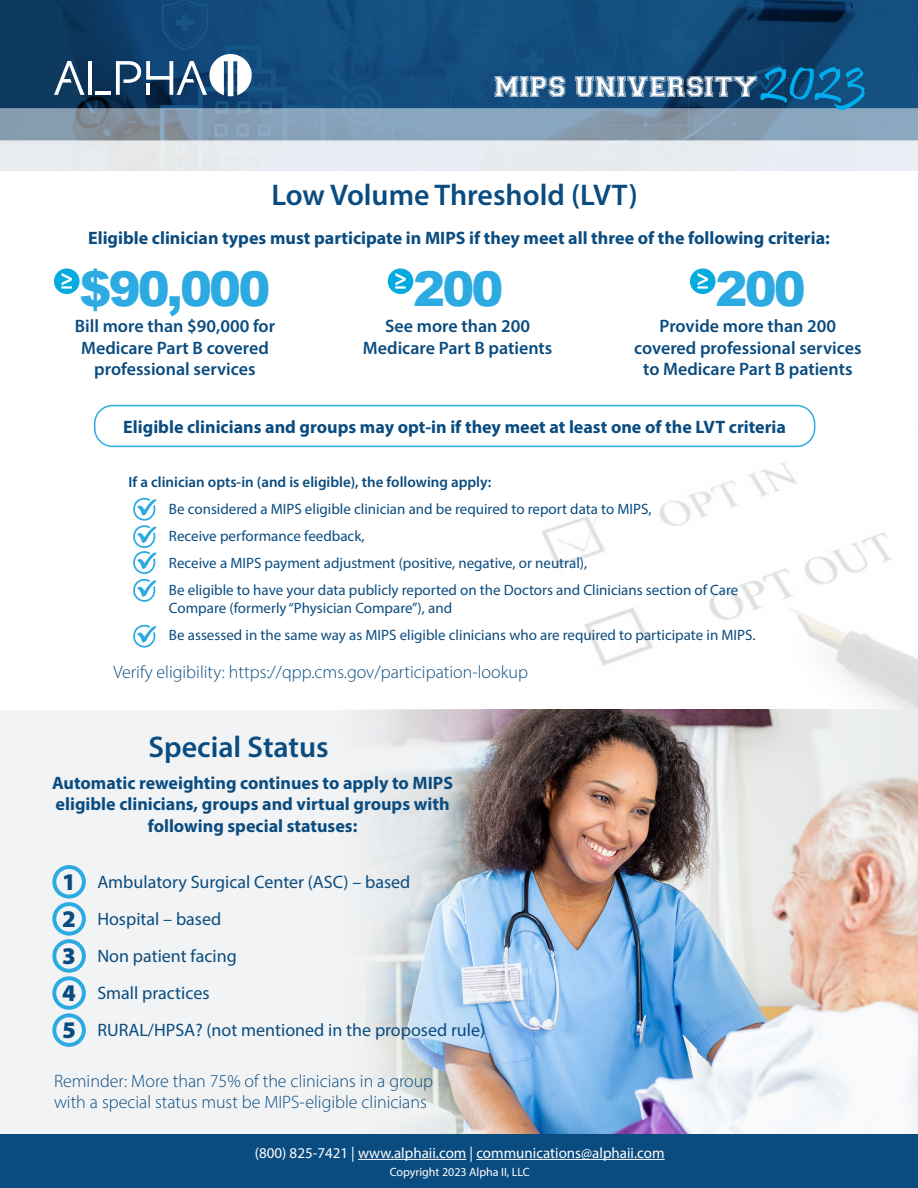
<style>
.page{position:relative;width:918px;height:1188px;background:#fff}
.page>*{position:absolute;margin:0;border:0;box-sizing:border-box;transform-origin:0 0}
.t1{font:63px "Pristina";color:#00aeef}
.t2{font:900 48px "Arial";letter-spacing:-.06em;color:#2caae2}
.t3{font:600 30px "Myriad Pro";color:#0a4c80}
.t4{font:30px "Varsity";color:#fff}
.t5{font:900 24px "Myriad Pro";color:#0a4c80}
.t6{font:700 18px/21.6px "Myriad Pro";color:#0a4c80;text-align:center}
.t7{font:600 18px/21.6px "Myriad Pro";color:#0a4c80;text-align:center}
.t8{font:300 18px/21.6px "Myriad Pro";color:#0a4c80}
.t9{font:18px "Myriad Pro";color:#0a4c80}
.t10{font:15px/18px "Myriad Pro";color:#0a4c80}
.t11{font:15px "Myriad Pro";color:#fff}
.t12{font:600 15px "Myriad Pro";color:#0a4c80}
.t13{font:12px "Myriad Pro";color:#fff}
</style>
<div class="page">
<img style="left:507px;top:423px;width:411px;height:287px">
<div style="left:0;top:710px;width:918px;height:455px;background:#f2f3f4"></div>
<img style="left:366px;top:710px;width:552px;height:424px">
<div style="left:54px;top:268px;width:26px;height:26px;background:#03abde;border-radius:50%"></div>
<svg style="left:61px;top:273px;width:11px;height:16px"></svg>
<div style="left:388px;top:268px;width:25px;height:26px;background:#03abde;border-radius:50%"></div>
<svg style="left:395px;top:273px;width:11px;height:16px"></svg>
<div style="left:690px;top:268px;width:26px;height:26px;background:#03abde;border-radius:50%"></div>
<svg style="left:697px;top:273px;width:11px;height:16px"></svg>
<div style="left:95px;top:406px;width:720px;height:40px;background:#fff;border-radius:18px"></div>
<div style="left:94px;top:405px;width:721px;height:42px;border:2px solid #2caae2;border-radius:18px"></div>
<svg style="left:133px;top:497px;width:24px;height:105px"></svg>
<svg style="left:133px;top:624px;width:24px;height:24px"></svg>
<svg style="left:52px;top:865px;width:34px;height:182px"></svg>
<div style="left:0;top:1134px;width:918px;height:54px;background:#0a4c80"></div>
<img style="left:0;top:0;width:918px;height:171px">
<svg style="left:54px;top:61px;width:31px;height:34px"></svg>
<hr style="left:88px;top:61px;width:4px;height:34px;background:#fff">
<hr style="left:96px;top:91px;width:15px;height:4px;background:#fff">
<svg style="left:116px;top:54px;width:136px;height:42px"></svg>
<hr style="left:358px;top:1159px;width:108px;height:1px;background:#fff">
<hr style="left:476px;top:1159px;width:189px;height:1px;background:#fff">
<p class="t4" style="left:495px;top:68px;width:265px">MIPS UNIVERSITY</p>
<p class="t1" style="left:760px;top:44px;width:107px">2023</p>
<p class="t3" style="left:271px;top:176px;width:368px">Low Volume Threshold (LVT)</p>
<p class="t6" style="left:88px;top:227px;width:743px">Eligible clinician types must participate in MIPS if they meet all three of the following criteria:</p>
<p class="t2" style="left:80px;top:254px;width:192px">$90,000</p>
<p class="t2" style="left:413px;top:254px;width:92px">200</p>
<p class="t2" style="left:716px;top:254px;width:92px">200</p>
<p class="t7" style="left:75px;top:315px;width:202px">Bill more than $90,000 for<br>Medicare Part B covered professional services</p>
<p class="t7" style="left:363px;top:315px;width:191px">See more than 200<br>Medicare Part B patients</p>
<p class="t7" style="left:634px;top:315px;width:229px">Provide more than 200 covered professional services to Medicare Part B patients</p>
<p class="t6" style="left:123px;top:415px;width:664px">Eligible clinicians and groups may opt-in if they meet at least one of the LVT criteria</p>
<p class="t12" style="left:128px;top:472px;width:364px">If a clinician opts-in (and is eligible), the following apply:</p>
<p class="t10" style="left:169px;top:499px;width:484px">Be considered a MIPS eligible clinician and be required to report data to MIPS,</p>
<p class="t10" style="left:169px;top:526px;width:197px">Receive performance feedback,</p>
<p class="t10" style="left:169px;top:553px;width:420px">Receive a MIPS payment adjustment (positive, negative, or neutral),</p>
<p class="t10" style="left:169px;top:580px;width:571px">Be eligible to have your data publicly reported on the Doctors and Clinicians section of Care<br>Compare (formerly “Physician Compare”), and</p>
<p class="t10" style="left:169px;top:625px;width:588px">Be assessed in the same way as MIPS eligible clinicians who are required to participate in MIPS.</p>
<p class="t8" style="left:113px;top:661px;width:416px">Verify eligibility: https://qpp.cms.gov/participation-lookup</p>
<p class="t3" style="left:149px;top:728px;width:182px">Special Status</p>
<p class="t6" style="left:52px;top:771px;width:403px">Automatic reweighting continues to apply to MIPS eligible clinicians, groups and virtual groups with following special statuses:</p>
<p class="t5" style="left:62px;top:865px;width:15px">1</p>
<p class="t9" style="left:97px;top:871px;width:315px">Ambulatory Surgical Center (ASC) – based</p>
<p class="t5" style="left:62px;top:902px;width:15px">2</p>
<p class="t9" style="left:97px;top:908px;width:125px">Hospital – based</p>
<p class="t5" style="left:62px;top:940px;width:15px">3</p>
<p class="t9" style="left:97px;top:945px;width:141px">Non patient facing</p>
<p class="t5" style="left:62px;top:977px;width:15px">4</p>
<p class="t9" style="left:97px;top:982px;width:114px">Small practices</p>
<p class="t5" style="left:62px;top:1014px;width:15px">5</p>
<p class="t9" style="left:97px;top:1019px;width:389px">RURAL/HPSA? (not mentioned in the proposed rule)</p>
<p class="t8" style="left:54px;top:1070px;width:381px">Reminder: More than 75% of the clinicians in a group with a special status must be MIPS-eligible clinicians</p>
<p class="t11" style="left:255px;top:1144px;width:411px">(800) 825-7421 | www.alphaii.com | communications@alphaii.com</p>
<p class="t13" style="left:390px;top:1165px;width:142px">Copyright 2023 Alpha II, LLC</p>
</div>
